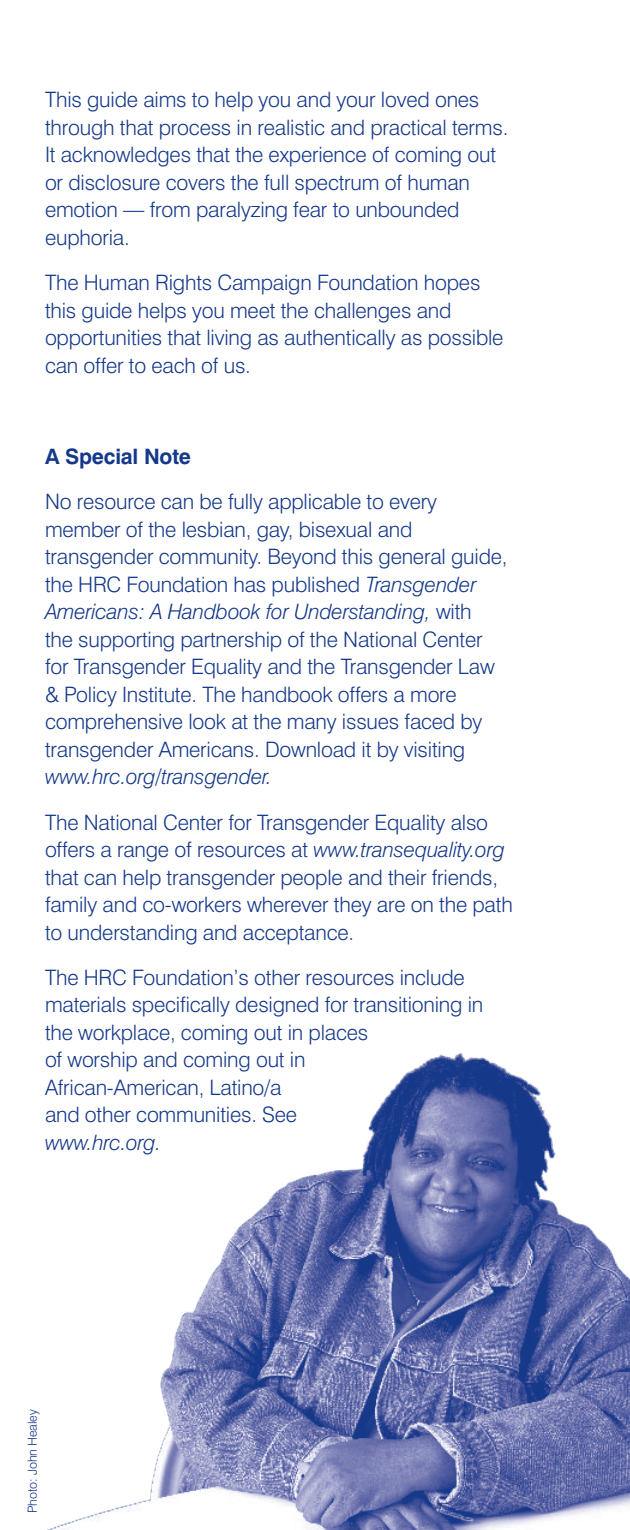
<style>
.page{position:relative;width:630px;height:1530px;background:#fff}
.page>*{position:absolute;margin:0;border:0;box-sizing:border-box;transform-origin:0 0}
.t1{font:300 21.25px/27.5px "Swiss 721 BT";letter-spacing:-.01em;color:#153889}
.t2{font:italic 300 21.25px "Swiss 721 BT";letter-spacing:-.01em;color:#153889}
.t3{font:700 21.25px "Swiss 721 BT";letter-spacing:-.01em;color:#153889}
.t4{font:300 12.5px "Swiss 721 BT";letter-spacing:-.01em;color:#153889}
.s1{font-style:italic}
</style>
<div class="page">
<img style="left:46px;top:1053px;width:584px;height:477px">
<p class="t1" style="left:45px;top:86px;width:465px">This guide aims to help you and your loved ones through that process in realistic and practical terms.<br>It acknowledges that the experience of coming out or disclosure covers the full spectrum of human emotion — from paralyzing fear to unbounded euphoria.</p>
<p class="t1" style="left:45px;top:269px;width:460px">The Human Rights Campaign Foundation hopes this guide helps you meet the challenges and opportunities that living as authentically as possible can offer to each of us.</p>
<p class="t3" style="left:45px;top:443px;width:148px">A Special Note</p>
<p class="t1" style="left:45px;top:488px;width:464px">No resource can be fully applicable to every member of the lesbian, gay, bisexual and transgender community. Beyond this general guide, the HRC Foundation has published <span class="s1">Transgender Americans: A Handbook for Understanding,</span> with<br>the supporting partnership of the National Center for Transgender Equality and the Transgender Law &amp; Policy Institute. The handbook offers a more comprehensive look at the many issues faced by transgender Americans. Download it by visiting</p>
<p class="t2" style="left:45px;top:764px;width:228px">www.hrc.org/transgender.</p>
<p class="t1" style="left:45px;top:808px;width:469px">The National Center for Transgender Equality also offers a range of resources at <span class="s1">www.transequality.org </span>that can help transgender people and their friends, family and co-workers wherever they are on the path to understanding and acceptance.</p>
<p class="t1" style="left:45px;top:964px;width:440px">The HRC Foundation’s other resources include materials specifically designed for transitioning in the workplace, coming out in places<br>of worship and coming out in<br>African-American, Latino/a<br>and other communities. See</p>
<p class="t2" style="left:45px;top:1129px;width:118px">www.hrc.org.</p>
<p class="t4" style="left:25px;top:1513px;width:105px;rotate:-90deg">Photo: John Healey</p>
</div>
